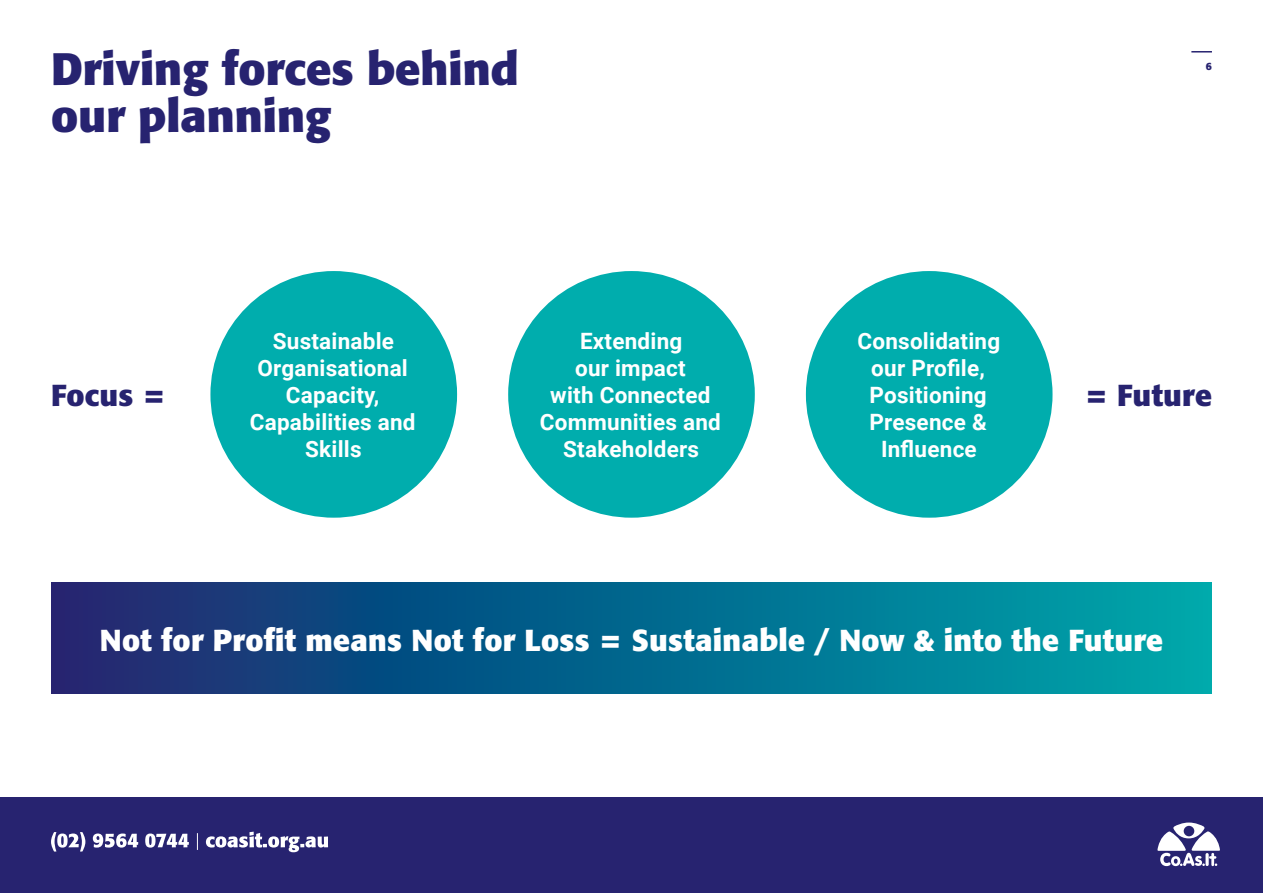
<style>
.page{position:relative;width:1263px;height:893px;background:#fff}
.page>*{position:absolute;margin:0;border:0;box-sizing:border-box;transform-origin:0 0}
.t1{font:700 45px "Formata Pro";color:#272370}
.t2{font:700 30px "Formata Pro";letter-spacing:.01em;color:#fff}
.t3{font:700 30px "Formata Pro";letter-spacing:.01em;color:#272370}
.t4{font:700 22.5px/27px "Roboto";letter-spacing:.01em;color:#fff;text-align:center}
.t5{font:700 10.5px "Formata Pro";color:#272370}
</style>
<div class="page">
<hr style="left:1191px;top:51px;width:21px;height:2px;background:#272370">
<div style="left:0;top:798px;width:1263px;height:95px;background:#272370"></div>
<svg style="left:1157px;top:822px;width:63px;height:44px"></svg>
<svg style="left:51px;top:832px;width:277px;height:20px"></svg>
<svg style="left:51px;top:583px;width:1161px;height:111px;background:#07668d"></svg>
<div style="left:210px;top:271px;width:247px;height:247px;background:#00adad;border-radius:50%"></div>
<div style="left:508px;top:271px;width:247px;height:247px;background:#00adad;border-radius:50%"></div>
<div style="left:806px;top:271px;width:246px;height:247px;background:#00adad;border-radius:50%"></div>
<h1 class="t1" style="left:51px;top:40px;width:469px">Driving forces behind</h1>
<h1 class="t1" style="left:51px;top:87px;width:282px">our planning</h1>
<p class="t5" style="left:1206px;top:60px;width:8px">6</p>
<p class="t4" style="left:250px;top:326px;width:167px">Sustainable<br>Organisational<br>Capacity,<br>Capabilities and<br>Skills</p>
<p class="t4" style="left:540px;top:326px;width:182px">Extending<br>our impact<br>with Connected<br>Communities and<br>Stakeholders</p>
<p class="t4" style="left:857px;top:326px;width:144px">Consolidating our Profile,<br>Positioning<br>Presence &amp;<br>Influence</p>
<h2 class="t3" style="left:51px;top:376px;width:116px">Focus =</h2>
<h2 class="t3" style="left:1085px;top:376px;width:128px">= Future</h2>
<h2 class="t2" style="left:100px;top:621px;width:1065px">Not for Profit means Not for Loss = Sustainable / Now &amp; into the Future</h2>
</div>
